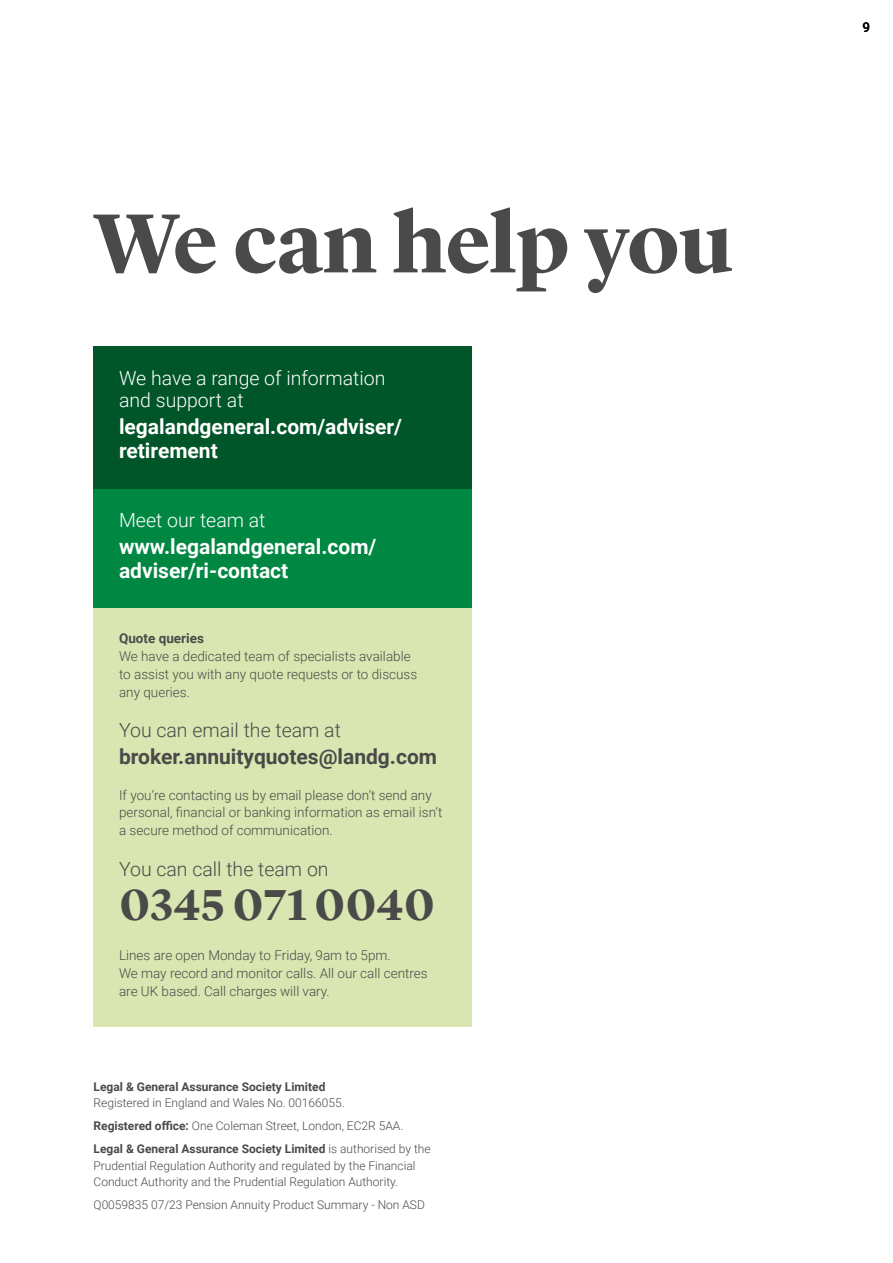
<style>
.page{position:relative;width:893px;height:1263px;background:#fff}
.page>*{position:absolute;margin:0;border:0;box-sizing:border-box;transform-origin:0 0}
.t1{font:700 87px "Lyon Display";letter-spacing:-.01em;color:#4a4a49}
.Pullout_Phone_Lg_32pt{font:700 45px "Lyon Display";letter-spacing:.01em;color:#4a4a49}
.H2_Roboto_14pt{font:700 21px/24.2px "Roboto";color:#fff}
.H2_Roboto_14pt-2{font:700 21px "Roboto";color:#4a4a49}
.Pullout_Robo_13{font:300 19.5px/22.5px "Roboto";color:#fff}
.Pullout_Robo_13-2{font:300 19.5px "Roboto";color:#4a4a49}
.H2_Roboto_14pt-3{font:300 19.5px "Roboto";color:#4a4a49}
.Body_9_12{font:300 13.5px/18px "Roboto";color:#4a4a49}
.Body_Bold_9_12{font:700 13.5px "Roboto";color:#4a4a49}
.t2{font:500 13.5px "Roboto";color:#000}
.Body_sm_8_11__legal{font:300 12px/16.5px "Roboto";color:#4a4a49}
.s1{font-weight:700}
</style>
<div class="page">
<div style="left:94px;top:488px;width:378px;height:121px;background:#008843"></div>
<div style="left:94px;top:609px;width:378px;height:418px;background:#d9e6b1"></div>
<div style="left:94px;top:346px;width:378px;height:142px;background:#005629"></div>
<h1 class="t1" style="left:94px;top:178px;width:641px">We can help you</h1>
<p class="Pullout_Robo_13" style="left:119px;top:366px;width:268px">We have a range of information and support at</p>
<p class="H2_Roboto_14pt" style="left:119px;top:413px;width:285px">legalandgeneral.com/adviser/ retirement</p>
<p class="Pullout_Robo_13" style="left:119px;top:508px;width:148px">Meet our team at</p>
<p class="H2_Roboto_14pt" style="left:119px;top:534px;width:259px">www.legalandgeneral.com/ adviser/ri-contact</p>
<p class="Body_Bold_9_12" style="left:119px;top:629px;width:86px">Quote queries</p>
<p class="Body_9_12" style="left:119px;top:647px;width:300px">We have a dedicated team of specialists available to assist you with any quote requests or to discuss any queries.</p>
<p class="Pullout_Robo_13-2" style="left:119px;top:716px;width:223px">You can email the team at</p>
<p class="H2_Roboto_14pt-2" style="left:119px;top:742px;width:319px">broker.annuityquotes@landg.com</p>
<p class="Body_9_12" style="left:119px;top:785px;width:325px">If you’re contacting us by email please don’t send any personal, financial or banking information as email isn’t a secure method of communication.</p>
<p class="H2_Roboto_14pt-3" style="left:119px;top:855px;width:211px">You can call the team on</p>
<p class="Pullout_Phone_Lg_32pt" style="left:119px;top:871px;width:317px">0345 071 0040</p>
<p class="Body_9_12" style="left:119px;top:945px;width:310px">Lines are open Monday to Friday, 9am to 5pm.<br>We may record and monitor calls. All our call centres are UK based. Call charges will vary.</p>
<p class="Body_sm_8_11__legal" style="left:94px;top:1078px;width:253px"><span class="s1">Legal &amp; General Assurance Society Limited<br></span>Registered in England and Wales No. 00166055.</p>
<p class="Body_sm_8_11__legal" style="left:94px;top:1117px;width:311px"><span class="s1">Registered office:</span> One Coleman Street, London, EC2R 5AA.</p>
<p class="Body_sm_8_11__legal" style="left:94px;top:1140px;width:339px"><span class="s1">Legal &amp; General Assurance Society Limited</span> is authorised by the<br>Prudential Regulation Authority and regulated by the Financial<br>Conduct Authority and the Prudential Regulation Authority.</p>
<p class="Body_sm_8_11__legal" style="left:94px;top:1196px;width:333px">Q0059835 07/23 Pension Annuity Product Summary - Non ASD</p>
<p class="t2" style="left:862px;top:17px;width:9px">9</p>
</div>
